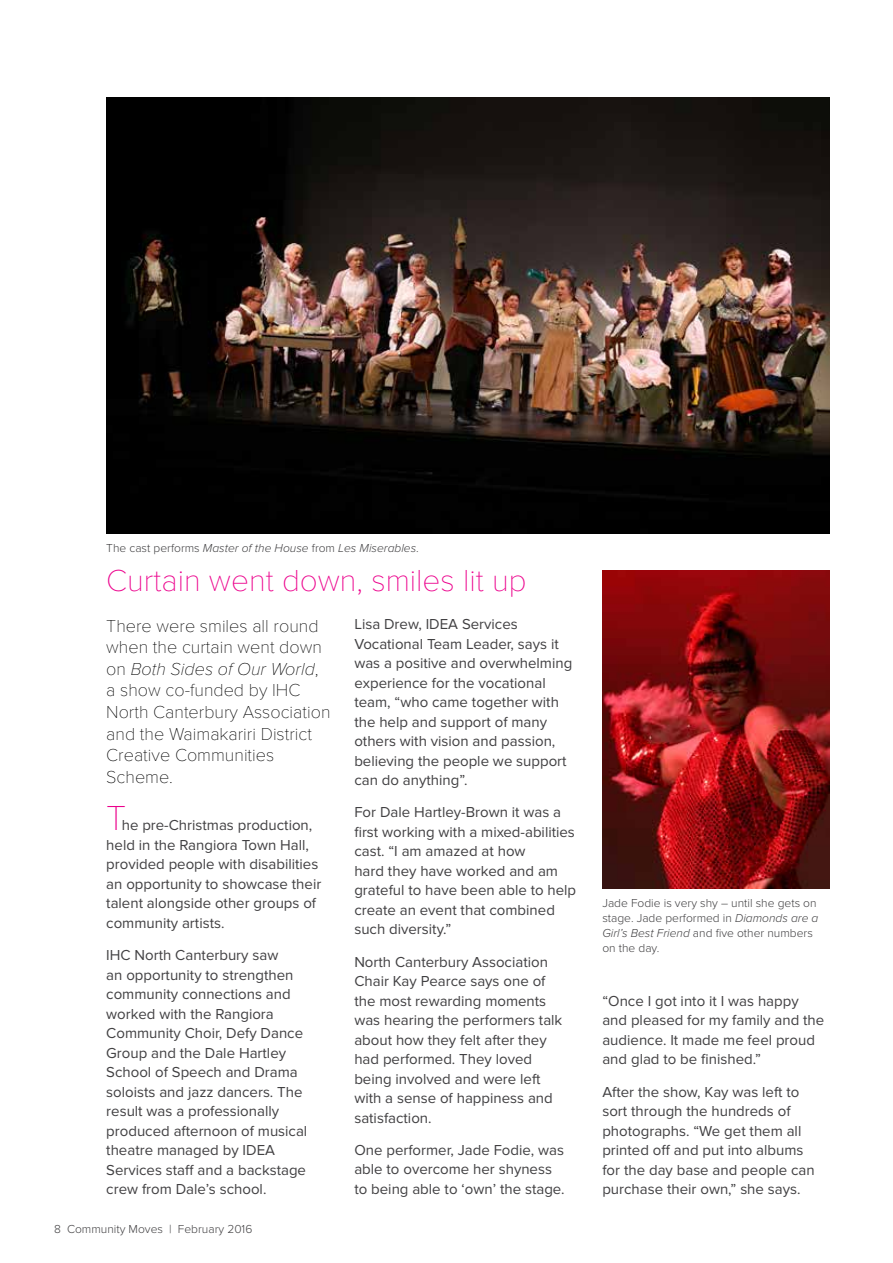
<style>
.page{position:relative;width:893px;height:1263px;background:#fff}
.page>*{position:absolute;margin:0;border:0;box-sizing:border-box;transform-origin:0 0}
.t1{font:100 36px "Proxima Nova T";color:#ec008c}
.t2{font:100 31.5px "Proxima Nova T";color:#ec008c}
.t3{font:100 18px/21.6px "Proxima Nova T";color:#000}
.t4{font:italic 100 18px "Proxima Nova";color:#000}
.t5{font:15px/19.5px "Proxima Nova";color:#414042}
.t6{font:300 12px/15px "Proxima Nova";color:#414042}
.t7{font:italic 300 12px "Proxima Nova";color:#414042}
.s1{font-style:normal}
.s2{font-family:"Proxima Nova T";font-style:normal}
.s3{font-style:italic}
</style>
<div class="page">
<img style="left:602px;top:570px;width:227px;height:318px">
<img style="left:106px;top:98px;width:723px;height:436px">
<p class="t7" style="left:106px;top:542px;width:314px"><span class="s1">The cast performs</span> Master of the House <span class="s1">from</span> Les Miserables<span class="s1">.</span></p>
<h2 class="t2" style="left:106px;top:563px;width:422px">Curtain went down, smiles lit up</h2>
<p class="t5" style="left:354px;top:615px;width:219px">Lisa Drew, IDEA Services<br>Vocational Team Leader, says it was a positive and overwhelming experience for the vocational team, “who came together with the help and support of many others with vision and passion, believing the people we support can do anything”.</p>
<p class="t5" style="left:354px;top:803px;width:223px">For Dale Hartley-Brown it was a first working with a mixed-abilities cast. “I am amazed at how<br>hard they have worked and am grateful to have been able to help create an event that combined such diversity.”</p>
<p class="t5" style="left:354px;top:952px;width:209px">North Canterbury Association<br>Chair Kay Pearce says one of the most rewarding moments was hearing the performers talk about how they felt after they had performed. They loved being involved and were left with a sense of happiness and satisfaction.</p>
<p class="t5" style="left:354px;top:1140px;width:212px">One performer, Jade Fodie, was able to overcome her shyness to being able to ‘own’ the stage.</p>
<p class="t3" style="left:106px;top:615px;width:217px">There were smiles all round when the curtain went down</p>
<p class="t4" style="left:106px;top:659px;width:214px"><span class="s2">on</span> Both Sides of Our World<span class="s2">,</span></p>
<p class="t3" style="left:106px;top:680px;width:226px">a show co-funded by IHC<br>North Canterbury Association and the Waimakariri District<br>Creative Communities<br>Scheme.</p>
<h1 class="t1" style="left:106px;top:798px;width:22px">T</h1>
<p class="t5" style="left:106px;top:816px;width:217px;text-indent:15px">he pre-Christmas production, held in the Rangiora Town Hall, provided people with disabilities an opportunity to showcase their talent alongside other groups of community artists.</p>
<p class="t5" style="left:106px;top:945px;width:203px">IHC North Canterbury saw<br>an opportunity to strengthen community connections and worked with the Rangiora<br>Community Choir, Defy Dance<br>Group and the Dale Hartley<br>School of Speech and Drama soloists and jazz dancers. The result was a professionally produced afternoon of musical theatre managed by IDEA<br>Services staff and a backstage crew from Dale’s school.</p>
<p class="t6" style="left:54px;top:1221px;width:200px">8 Community Moves | February 2016</p>
<p class="t6" style="left:602px;top:895px;width:218px">Jade Fodie is very shy – until she gets on stage. Jade performed in <span class="s3">Diamonds are a<br>Girl’s Best Friend</span> and five other numbers on the day.</p>
<p class="t5" style="left:602px;top:991px;width:223px">“Once I got into it I was happy and pleased for my family and the audience. It made me feel proud and glad to be finished.”</p>
<p class="t5" style="left:602px;top:1082px;width:214px">After the show, Kay was left to sort through the hundreds of photographs. “We get them all printed off and put into albums for the day base and people can purchase their own,” she says.</p>
</div>
